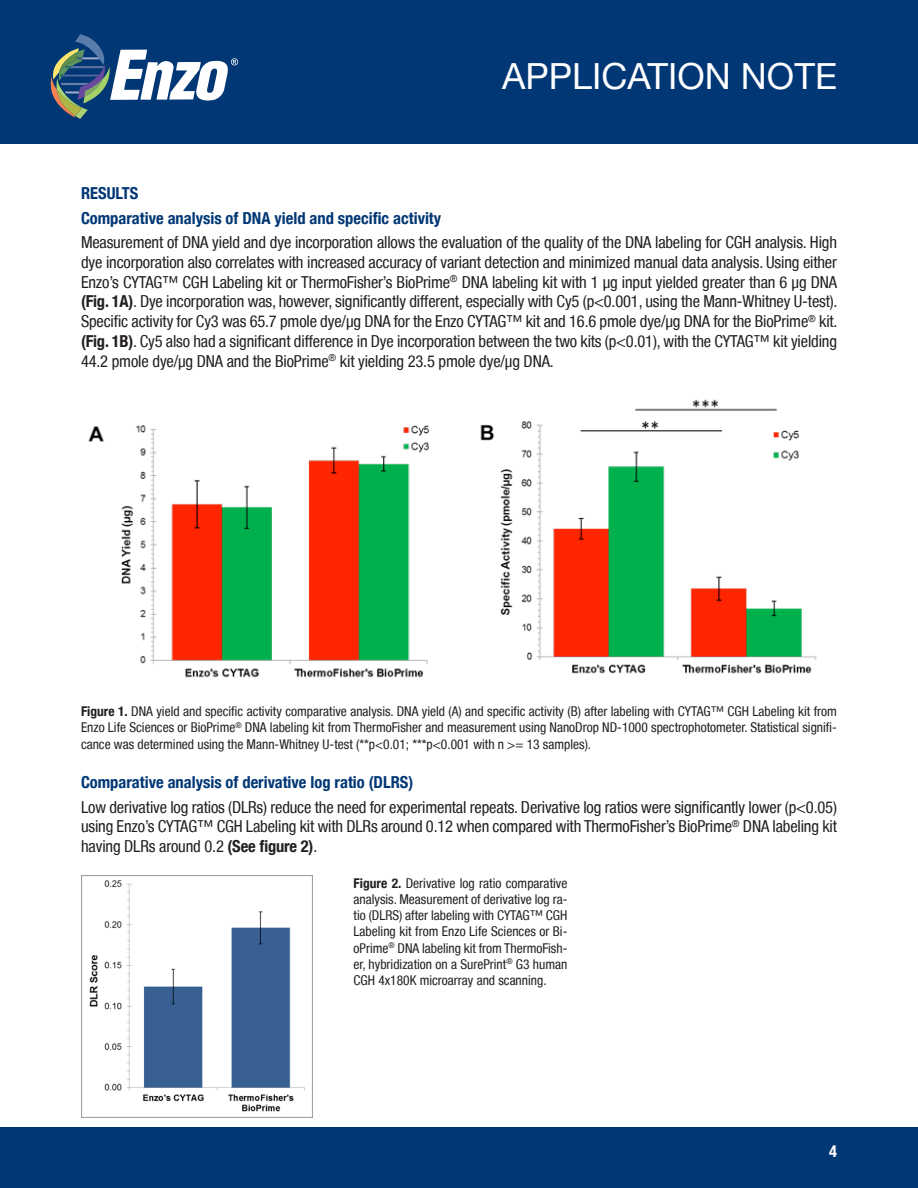
<style>
.page{position:relative;width:918px;height:1188px;background:#fff}
.page>*{position:absolute;margin:0;border:0;box-sizing:border-box;transform-origin:0 0}
.t1{font:36px "Helvetica Neue";color:#fff}
.body{font:condensed 16.5px/19.8px "Helvetica Neue LT";letter-spacing:-.01em;color:#231f20;text-align:justify}
.Cap_subheads{font:700 condensed 16.5px "Helvetica Neue LT";color:#013775}
.t2{font:700 condensed 16.5px "Helvetica Neue LT";color:#fff}
.captions{font:condensed 13.5px/16.2px "Helvetica Neue LT";color:#231f20;text-align:justify}
.s1{font-weight:700}
</style>
<div class="page">
<div style="left:0;top:0;width:918px;height:144px;background:#013775"></div>
<svg style="left:51px;top:34px;width:187px;height:85px"></svg>
<div style="left:0;top:1128px;width:918px;height:60px;background:#013775"></div>
<img style="left:88px;top:399px;width:729px;height:279px">
<img style="left:81px;top:875px;width:232px;height:243px">
<h1 class="t1" style="left:502px;top:55px;width:336px">APPLICATION NOTE</h1>
<p class="Cap_subheads" style="left:81px;top:184px;width:59px">RESULTS</p>
<p class="Cap_subheads" style="left:81px;top:208px;width:362px">Comparative analysis of DNA yield and specific activity</p>
<p class="body" style="left:81px;top:232px;width:758px">Measurement of DNA yield and dye incorporation allows the evaluation of the quality of the DNA labeling for CGH analysis. High dye incorporation also correlates with increased accuracy of variant detection and minimized manual data analysis. Using either Enzo’s CYTAG™ CGH Labeling kit or ThermoFisher’s BioPrime<sup>®</sup> DNA labeling kit with 1 µg input yielded greater than 6 µg DNA <span class="s1">(Fig. 1A)</span>. Dye incorporation was, however, significantly different, especially with Cy5 (p&lt;0.001, using the Mann-Whitney U-test).<br>Specific activity for Cy3 was 65.7 pmole dye/µg DNA for the Enzo CYTAG™ kit and 16.6 pmole dye/µg DNA for the BioPrime<sup>®</sup> kit. <span class="s1">(Fig. 1B)</span>. Cy5 also had a significant difference in Dye incorporation between the two kits (p&lt;0.01), with the CYTAG™ kit yielding 44.2 pmole dye/µg DNA and the BioPrime<sup>®</sup> kit yielding 23.5 pmole dye/µg DNA.</p>
<p class="captions" style="left:81px;top:703px;width:758px"><span class="s1">Figure 1.</span> DNA yield and specific activity comparative analysis. DNA yield (A) and specific activity (B) after labeling with CYTAG™ CGH Labeling kit from Enzo Life Sciences or BioPrime<sup>®</sup> DNA labeling kit from ThermoFisher and measurement using NanoDrop ND-1000 spectrophotometer. Statistical signifi&shy;cance was determined using the Mann-Whitney U-test (**p&lt;0.01; ***p&lt;0.001 with n &gt;= 13 samples).</p>
<p class="Cap_subheads" style="left:81px;top:772px;width:334px">Comparative analysis of derivative log ratio (DLRS)</p>
<p class="body" style="left:81px;top:797px;width:758px">Low derivative log ratios (DLRs) reduce the need for experimental repeats. Derivative log ratios were significantly lower (p&lt;0.05) using Enzo’s CYTAG™ CGH Labeling kit with DLRs around 0.12 when compared with ThermoFisher’s BioPrime<sup>®</sup> DNA labeling kit having DLRs around 0.2 <span class="s1">(See figure 2)</span>.</p>
<p class="captions" style="left:354px;top:875px;width:215px"><span class="s1">Figure 2.</span> Derivative log ratio comparative analysis. Measurement of derivative log ra&shy;tio (DLRS) after labeling with CYTAG™ CGH Labeling kit from Enzo Life Sciences or Bi&shy;oPrime<sup>®</sup> DNA labeling kit from ThermoFish&shy;er, hybridization on a SurePrint<sup>®</sup> G3 human CGH 4x180K microarray and scanning.</p>
<p class="t2" style="left:829px;top:1142px;width:9px">4</p>
</div>
